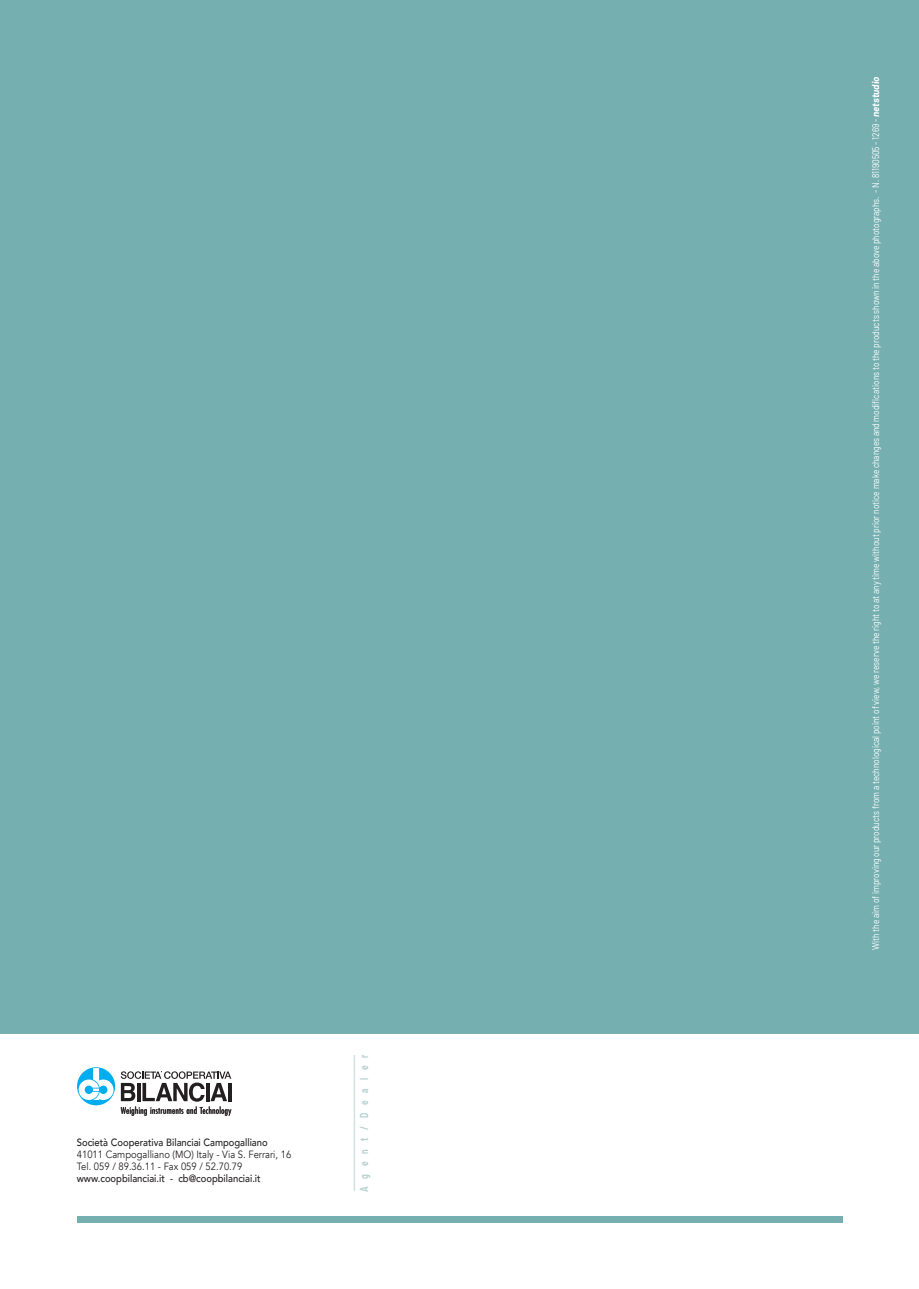
<style>
.page{position:relative;width:919px;height:1289px;background:#fff}
.page>*{position:absolute;margin:0;border:0;box-sizing:border-box;transform-origin:0 0}
.t1{font:700 11.25px "Barlow";letter-spacing:.935em;color:#b7d2d3;scale:.75 1}
.t2{font:500 10.5px "Avenir";color:#231f20;scale:.9 1}
.t3{font:10.5px/12px "Avenir";color:#231f20;scale:.9 1}
.t4{font:9.75px "Barlow";color:#fff;scale:.85 1}
.t5{font:condensed 8.85px "Futura Std";letter-spacing:.02em;color:#231f20}
.s1{font-weight:700;font-style:italic}
</style>
<div class="page">
<div style="left:0;top:0;width:918px;height:1033px;background:#75afb0"></div>
<div style="left:77px;top:1216px;width:765px;height:6px;background:#75afb0"></div>
<hr style="left:353px;top:1054px;width:2px;height:137px;background:#d2e2e3">
<svg style="left:77px;top:1067px;width:38px;height:38px"></svg>
<svg style="left:79px;top:1067px;width:34px;height:32px"></svg>
<svg style="left:121px;top:1071px;width:110px;height:44px"></svg>
<p class="t5" style="left:121px;top:1105px;width:112px">Weighing instruments and Technology</p>
<p class="t2" style="left:77px;top:1133px;width:214px">Società Cooperativa Bilanciai Campogalliano</p>
<p class="t3" style="left:77px;top:1148px;width:240px">41011 Campogalliano (MO) Italy - Via S. Ferrari, 16<br>Tel. 059 / 89.36.11 - Fax 059 / 52.70.79</p>
<p class="t2" style="left:77px;top:1169px;width:206px">www.coopbilanciai.it - cb@coopbilanciai.it</p>
<p class="t1" style="left:356px;top:1191px;width:185px;rotate:-90deg">Agent/Dealer</p>
<p class="t4" style="left:868px;top:950px;width:1029px;rotate:-90deg">With the aim of improving our products from a technological point of view, we reserve the right to at any time without prior notice make changes and modifications to the products shown in the above photographs. - N. 81190505 - 1269 - <span class="s1">netstudio</span></p>
</div>
